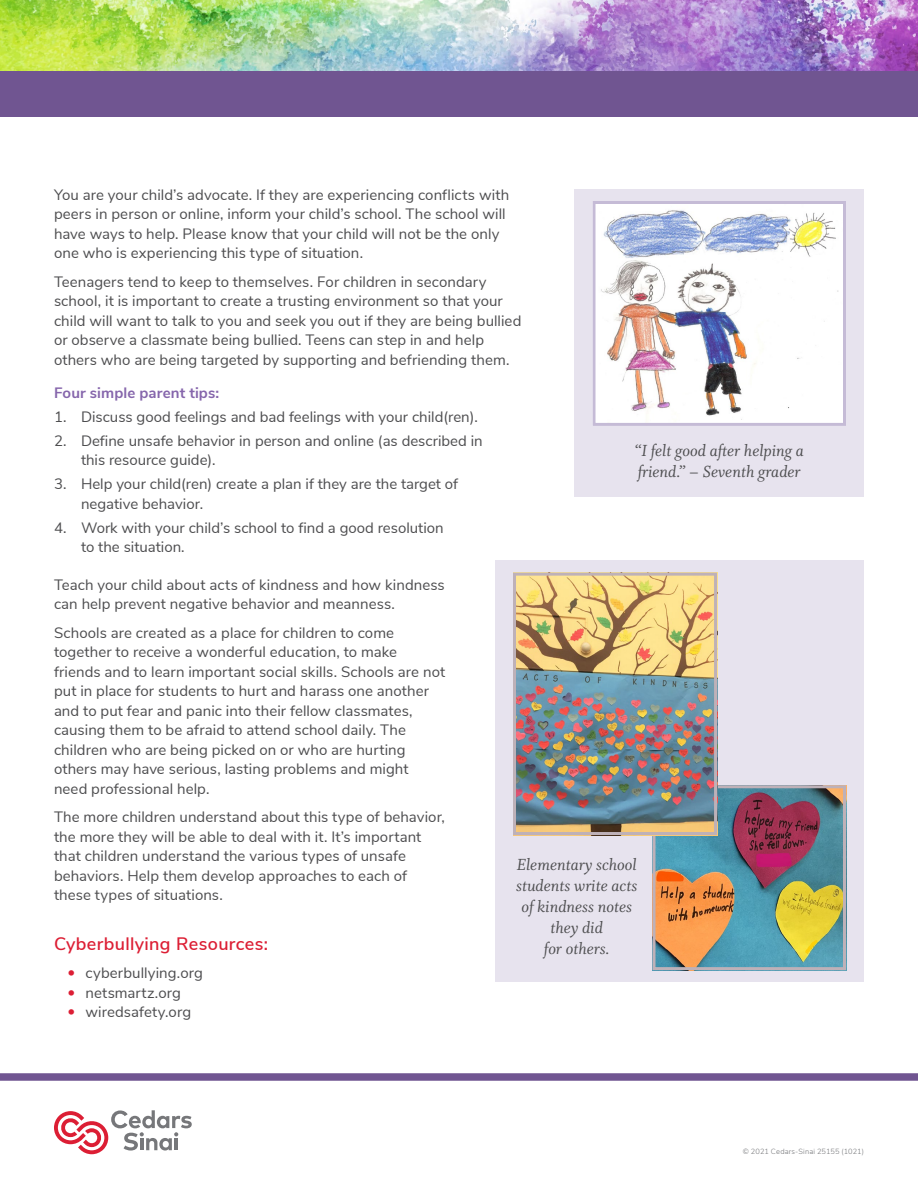
<style>
.page{position:relative;width:918px;height:1188px;background:#fff}
.page>*{position:absolute;margin:0;border:0;box-sizing:border-box;transform-origin:0 0}
.t1{font:italic 18px/21px "Whitman";color:#4d4d4f}
.t2{font:600 18px "Nunito Sans";letter-spacing:.02em;color:#dc1e34}
.t3{font:15px/19.5px "Nunito Sans";letter-spacing:.005em;color:#4d4d4f}
.t4{font:700 15px "Nunito Sans";letter-spacing:.005em;color:#8666ac}
.t5{font:300 7.5px "Nunito Sans";letter-spacing:.015em;color:#76777a}
.s1{color:#dc1e34}
</style>
<div class="page">
<div style="left:0;top:1073px;width:918px;height:8px;background:#705591"></div>
<svg style="left:54px;top:1110px;width:138px;height:44px"></svg>
<img style="left:0;top:0;width:918px;height:72px">
<div style="left:0;top:72px;width:918px;height:45px;background:#705591"></div>
<div style="left:574px;top:189px;width:290px;height:307px;background:#e7e3ee"></div>
<img style="left:596px;top:205px;width:246px;height:217px">
<div style="left:592px;top:201px;width:254px;height:225px;border:3px solid #c5bbd6"></div>
<div style="left:495px;top:561px;width:369px;height:421px;background:#e7e3ee"></div>
<img style="left:656px;top:789px;width:186px;height:177px">
<div style="left:652px;top:785px;width:194px;height:185px;border:3px solid #beb1b8"></div>
<img style="left:517px;top:577px;width:196px;height:254px">
<div style="left:513px;top:573px;width:204px;height:262px;border:3px solid #beb1b8"></div>
<p class="t3" style="left:54px;top:184px;width:457px">You are your child’s advocate. If they are experiencing conflicts with peers in person or online, inform your child’s school. The school will have ways to help. Please know that your child will not be the only one who is experiencing this type of situation.</p>
<p class="t3" style="left:54px;top:271px;width:469px">Teenagers tend to keep to themselves. For children in secondary school, it is important to create a trusting environment so that your child will want to talk to you and seek you out if they are being bullied or observe a classmate being bullied. Teens can step in and help others who are being targeted by supporting and befriending them.</p>
<p class="t4" style="left:54px;top:381px;width:167px">Four simple parent tips:</p>
<p class="t3" style="left:54px;top:406px;width:425px">1. Discuss good feelings and bad feelings with your child(ren).</p>
<p class="t3" style="left:81px;top:430px;width:403px;text-indent:-27px">2. Define unsafe behavior in person and online (as described in this resource guide).</p>
<p class="t3" style="left:81px;top:473px;width:379px;text-indent:-27px">3. Help your child(ren) create a plan if they are the target of negative behavior.</p>
<p class="t3" style="left:81px;top:517px;width:364px;text-indent:-27px">4. Work with your child’s school to find a good resolution to the situation.</p>
<p class="t3" style="left:54px;top:574px;width:392px">Teach your child about acts of kindness and how kindness can help prevent negative behavior and meanness.</p>
<p class="t3" style="left:54px;top:622px;width:393px">Schools are created as a place for children to come together to receive a wonderful education, to make friends and to learn important social skills. Schools are not put in place for students to hurt and harass one another and to put fear and panic into their fellow classmates, causing them to be afraid to attend school daily. The children who are being picked on or who are hurting others may have serious, lasting problems and might need professional help.</p>
<p class="t3" style="left:54px;top:806px;width:392px">The more children understand about this type of behavior, the more they will be able to deal with it. It’s important that children understand the various types of unsafe behaviors. Help them develop approaches to each of these types of situations.</p>
<p class="t2" style="left:54px;top:930px;width:216px">Cyberbullying Resources:</p>
<p class="t3" style="left:68px;top:962px;width:137px"><span class="s1">•</span> cyberbullying.org</p>
<p class="t3" style="left:68px;top:982px;width:115px"><span class="s1">•</span> netsmartz.org</p>
<p class="t3" style="left:68px;top:1001px;width:125px"><span class="s1">•</span> wiredsafety.org</p>
<p class="t1" style="left:635px;top:440px;width:171px">“I felt good after helping a friend.” – Seventh grader</p>
<p class="t1" style="left:516px;top:854px;width:123px;text-align:center">Elementary school students write acts of kindness notes they did<br>for others.</p>
<p class="t5" style="left:743px;top:1146px;width:123px">© 2021 Cedars-Sinai 25155 (1021)</p>
</div>
